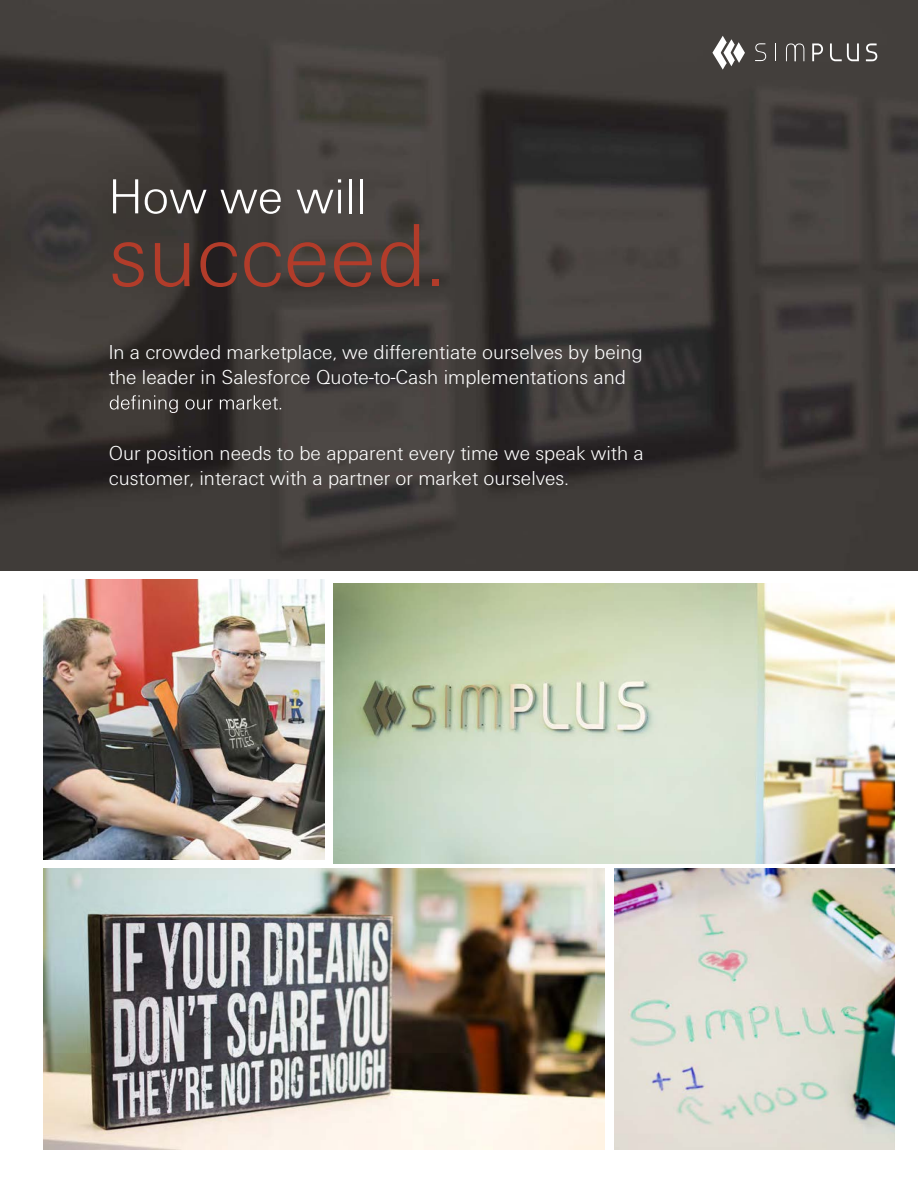
<style>
.page{position:relative;width:918px;height:1188px;background:#fff}
.page>*{position:absolute;margin:0;border:0;box-sizing:border-box;transform-origin:0 0}
.t1{font:300 93px "Urbano";color:#b23c2a}
.t2{font:300 51px "Urbano";color:#fff}
.t3{font:300 21px/25.2px "Urbano";color:#fff}
</style>
<div class="page">
<img style="left:0;top:0;width:918px;height:571px">
<svg style="left:110px;top:395px;width:171px;height:18px"></svg>
<svg style="left:786px;top:43px;width:18px;height:18px"></svg>
<svg style="left:755px;top:43px;width:11px;height:18px"></svg>
<svg style="left:775px;top:43px;width:1px;height:18px"></svg>
<svg style="left:812px;top:43px;width:11px;height:18px"></svg>
<svg style="left:830px;top:43px;width:29px;height:18px"></svg>
<svg style="left:866px;top:43px;width:11px;height:18px"></svg>
<svg style="left:712px;top:36px;width:33px;height:34px"></svg>
<img style="left:44px;top:579px;width:280px;height:281px">
<img style="left:334px;top:583px;width:560px;height:281px">
<img style="left:44px;top:869px;width:561px;height:280px">
<img style="left:614px;top:869px;width:280px;height:280px">
<h2 class="t2" style="left:109px;top:168px;width:259px">How we will</h2>
<h1 class="t1" style="left:109px;top:204px;width:338px">succeed.</h1>
<p class="t3" style="left:109px;top:340px;width:535px">In a crowded marketplace, we differentiate ourselves by being the leader in Salesforce Quote-to-Cash implementations and</p>
<p class="t3" style="left:109px;top:440px;width:536px">Our position needs to be apparent every time we speak with a customer, interact with a partner or market ourselves.</p>
</div>
